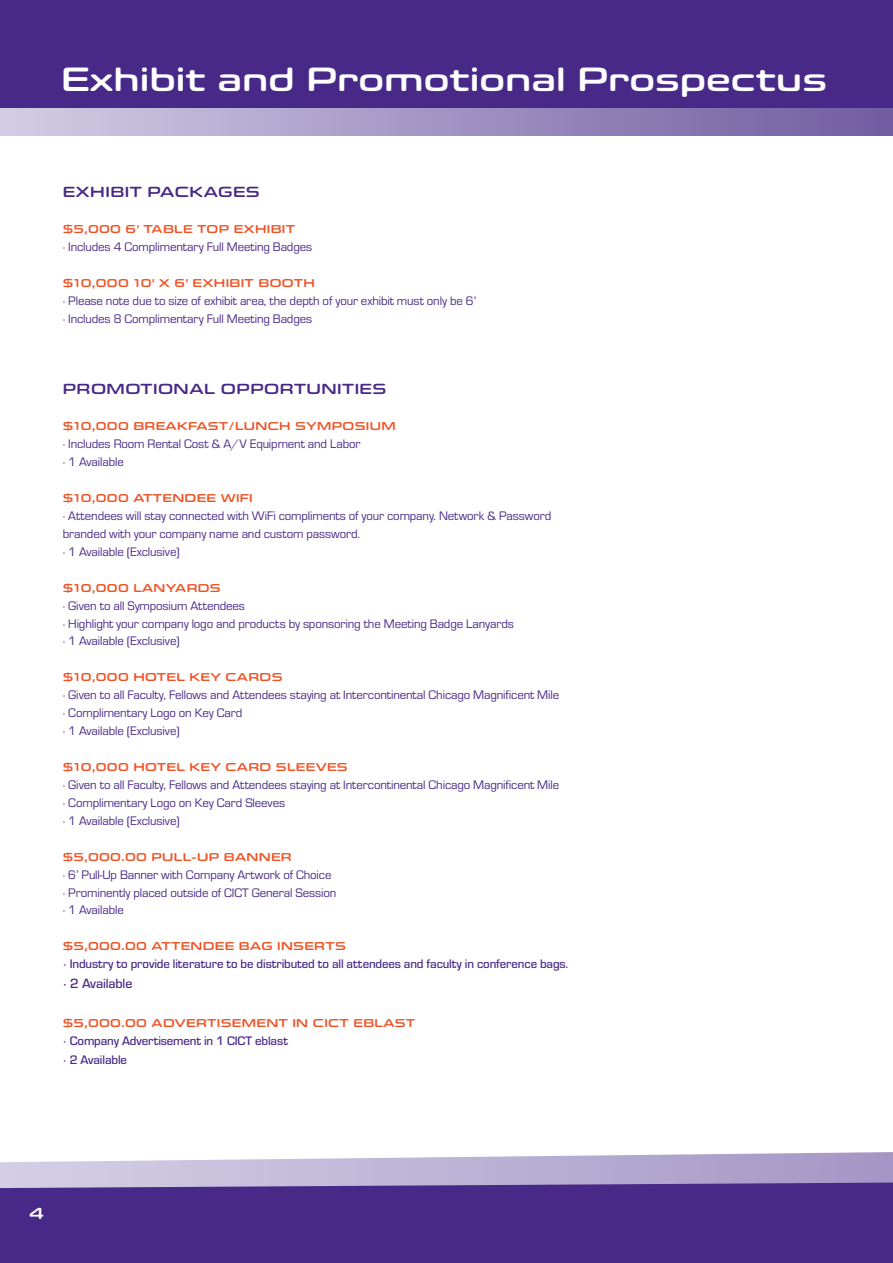
<style>
.page{position:relative;width:893px;height:1263px;background:#fff}
.page>*{position:absolute;margin:0;border:0;box-sizing:border-box;transform-origin:0 0}
.t1{font:600 34.5px "Eurostile Candy LT Pro";color:#fff}
.t2{font:600 16.5px "Eurostile Candy LT Pro";color:#fff}
.t3{font:600 15px "Eurostile Candy LT Pro";letter-spacing:.03em;color:#482987}
.t4{font:500 13.95px "Eurostile";letter-spacing:-.01em;color:#482987}
.t5{font:12.9px/18px "Eurostile";letter-spacing:-.01em;color:#482987}
.t6{font:500 12.9px/18.3px "Eurostile";letter-spacing:-.01em;color:#482987}
.t7{font:600 11.7px "Eurostile Candy LT Pro";letter-spacing:.03em;color:#f05123}
</style>
<div class="page">
<div style="left:0;top:95px;width:893px;height:40px;background:linear-gradient(to right,#d3cde5,#705ba1)"></div>
<div style="left:0;top:0;width:893px;height:108px;background:#482987"></div>
<svg style="left:0;top:1152px;width:893px;height:25px"></svg>
<svg style="left:0;top:1177px;width:893px;height:86px;background:#53368e"></svg>
<h1 class="t1" style="left:61px;top:60px;width:767px">Exhibit and Promotional Prospectus</h1>
<p class="t3" style="left:63px;top:184px;width:198px">EXHIBIT PACKAGES</p>
<p class="t7" style="left:63px;top:222px;width:234px">$5,000 6’ TABLE TOP EXHIBIT</p>
<p class="t5" style="left:63px;top:237px;width:251px">· Includes 4 Complimentary Full Meeting Badges</p>
<p class="t7" style="left:63px;top:276px;width:253px">$10,000 10’ X 6’ EXHIBIT BOOTH</p>
<p class="t5" style="left:63px;top:291px;width:415px">· Please note due to size of exhibit area, the depth of your exhibit must only be 6’ · Includes 8 Complimentary Full Meeting Badges</p>
<p class="t3" style="left:63px;top:381px;width:325px">PROMOTIONAL OPPORTUNITIES</p>
<p class="t7" style="left:63px;top:420px;width:334px">$10,000 BREAKFAST/LUNCH SYMPOSIUM</p>
<p class="t5" style="left:63px;top:434px;width:299px">· Includes Room Rental Cost &amp; A/V Equipment and Labor · 1 Available</p>
<p class="t7" style="left:63px;top:491px;width:191px">$10,000 ATTENDEE WIFI</p>
<p class="t5" style="left:63px;top:506px;width:490px">· Attendees will stay connected with WiFi compliments of your company. Network &amp; Password branded with your company name and custom password.<br>· 1 Available (Exclusive)</p>
<p class="t7" style="left:63px;top:581px;width:159px">$10,000 LANYARDS</p>
<p class="t5" style="left:63px;top:596px;width:453px">· Given to all Symposium Attendees<br>· Highlight your company logo and products by sponsoring the Meeting Badge Lanyards · 1 Available (Exclusive)</p>
<p class="t7" style="left:63px;top:671px;width:221px">$10,000 HOTEL KEY CARDS</p>
<p class="t5" style="left:63px;top:685px;width:498px">· Given to all Faculty, Fellows and Attendees staying at Intercontinental Chicago Magnificent Mile · Complimentary Logo on Key Card<br>· 1 Available (Exclusive)</p>
<p class="t7" style="left:63px;top:760px;width:286px">$10,000 HOTEL KEY CARD SLEEVES</p>
<p class="t5" style="left:63px;top:775px;width:498px">· Given to all Faculty, Fellows and Attendees staying at Intercontinental Chicago Magnificent Mile · Complimentary Logo on Key Card Sleeves<br>· 1 Available (Exclusive)</p>
<p class="t7" style="left:63px;top:850px;width:230px">$5,000.00 PULL-UP BANNER</p>
<p class="t5" style="left:63px;top:865px;width:275px">· 6’ Pull-Up Banner with Company Artwork of Choice · Prominently placed outside of CICT General Session · 1 Available</p>
<p class="t7" style="left:63px;top:940px;width:285px">$5,000.00 ATTENDEE BAG INSERTS</p>
<p class="t6" style="left:63px;top:954px;width:507px">· Industry to provide literature to be distributed to all attendees and faculty in conference bags.</p>
<p class="t4" style="left:63px;top:973px;width:71px">· 2 Available</p>
<p class="t7" style="left:63px;top:1016px;width:354px">$5,000.00 ADVERTISEMENT IN CICT EBLAST</p>
<p class="t6" style="left:63px;top:1031px;width:227px">· Company Advertisement in 1 CICT eblast · 2 Available</p>
<p class="t2" style="left:29px;top:1204px;width:16px">4</p>
</div>
